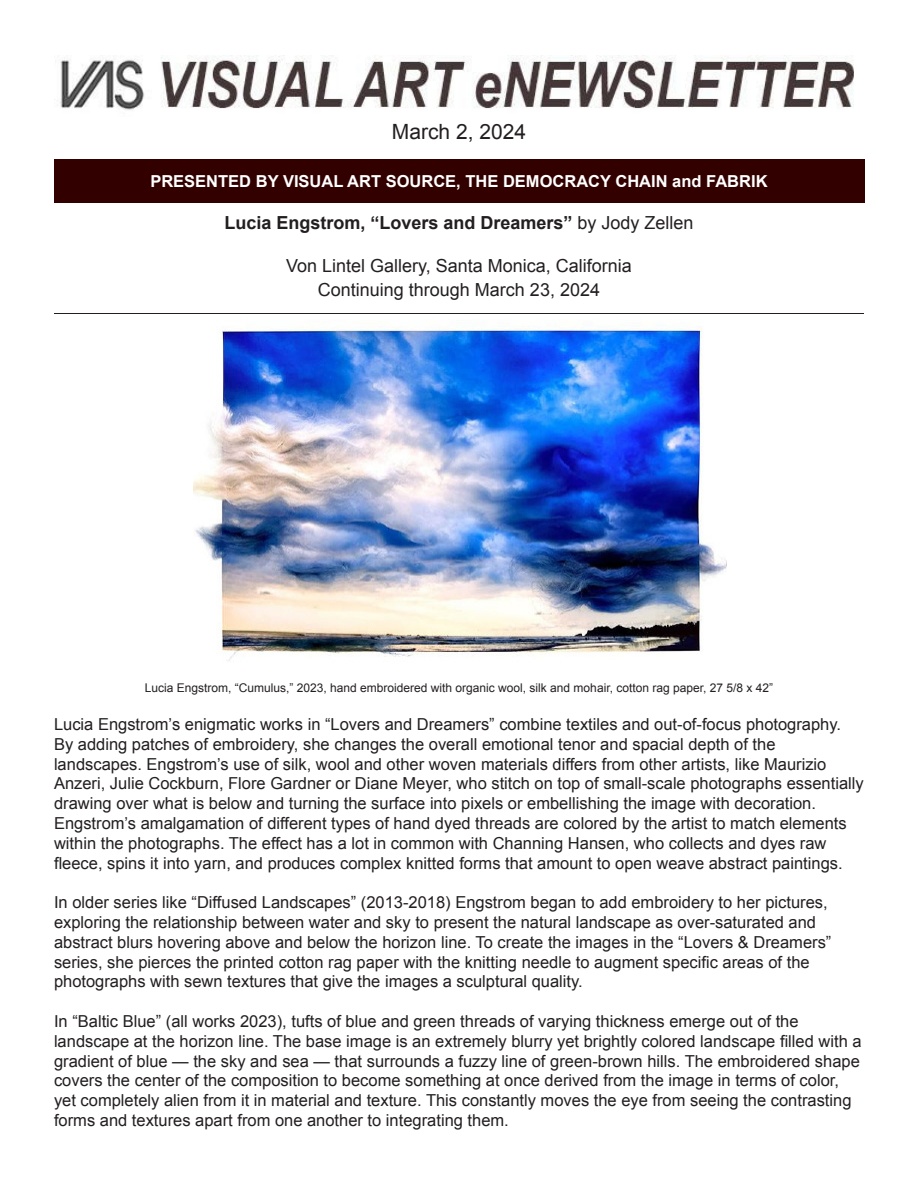
<style>
.page{position:relative;width:918px;height:1188px;background:#fff}
.page>*{position:absolute;margin:0;border:0;box-sizing:border-box;transform-origin:0 0}
.t1{font:21px "Arial";color:#231f20}
.t2{font:18px "Arial";color:#231f20}
.t3{font:700 18px "Arial";color:#231f20}
.t4{font:16.5px/19.8px "Arial";color:#231f20}
.t5{font:700 16.5px "Arial";color:#fff}
.t6{font:12px "Arial";color:#231f20}
.s1{font-weight:400}
</style>
<div class="page">
<img style="left:194px;top:325px;width:532px;height:336px">
<div style="left:54px;top:160px;width:810px;height:43px;background:#300"></div>
<hr style="left:54px;top:313px;width:810px;height:1px;background:#231f20">
<img style="left:54px;top:55px;width:800px;height:55px">
<p class="t1" style="left:392px;top:117px;width:136px">March 2, 2024</p>
<p class="t5" style="left:150px;top:171px;width:619px">PRESENTED BY VISUAL ART SOURCE, THE DEMOCRACY CHAIN and FABRIK</p>
<p class="t3" style="left:224px;top:211px;width:471px">Lucia Engstrom, “Lovers and Dreamers” <span class="s1">by Jody Zellen</span></p>
<p class="t2" style="left:286px;top:254px;width:347px">Von Lintel Gallery, Santa Monica, California</p>
<p class="t2" style="left:318px;top:278px;width:284px">Continuing through March 23, 2024</p>
<p class="t6" style="left:145px;top:680px;width:630px">Lucia Engstrom, “Cumulus,” 2023, hand embroidered with organic wool, silk and mohair, cotton rag paper, 27 5/8 x 42”</p>
<p class="t4" style="left:54px;top:715px;width:811px">Lucia Engstrom’s enigmatic works in “Lovers and Dreamers” combine textiles and out-of-focus photography.<br>By adding patches of embroidery, she changes the overall emotional tenor and spacial depth of the landscapes. Engstrom’s use of silk, wool and other woven materials differs from other artists, like Maurizio Anzeri, Julie Cockburn, Flore Gardner or Diane Meyer, who stitch on top of small-scale photographs essentially drawing over what is below and turning the surface into pixels or embellishing the image with decoration.<br>Engstrom’s amalgamation of different types of hand dyed threads are colored by the artist to match elements within the photographs. The effect has a lot in common with Channing Hansen, who collects and dyes raw fleece, spins it into yarn, and produces complex knitted forms that amount to open weave abstract paintings.</p>
<p class="t4" style="left:54px;top:893px;width:779px">In older series like “Diffused Landscapes” (2013-2018) Engstrom began to add embroidery to her pictures, exploring the relationship between water and sky to present the natural landscape as over-saturated and abstract blurs hovering above and below the horizon line. To create the images in the “Lovers &amp; Dreamers” series, she pierces the printed cotton rag paper with the knitting needle to augment specific areas of the photographs with sewn textures that give the images a sculptural quality.</p>
<p class="t4" style="left:54px;top:1012px;width:809px">In “Baltic Blue” (all works 2023), tufts of blue and green threads of varying thickness emerge out of the landscape at the horizon line. The base image is an extremely blurry yet brightly colored landscape filled with a gradient of blue — the sky and sea — that surrounds a fuzzy line of green-brown hills. The embroidered shape covers the center of the composition to become something at once derived from the image in terms of color, yet completely alien from it in material and texture. This constantly moves the eye from seeing the contrasting forms and textures apart from one another to integrating them.</p>
</div>
